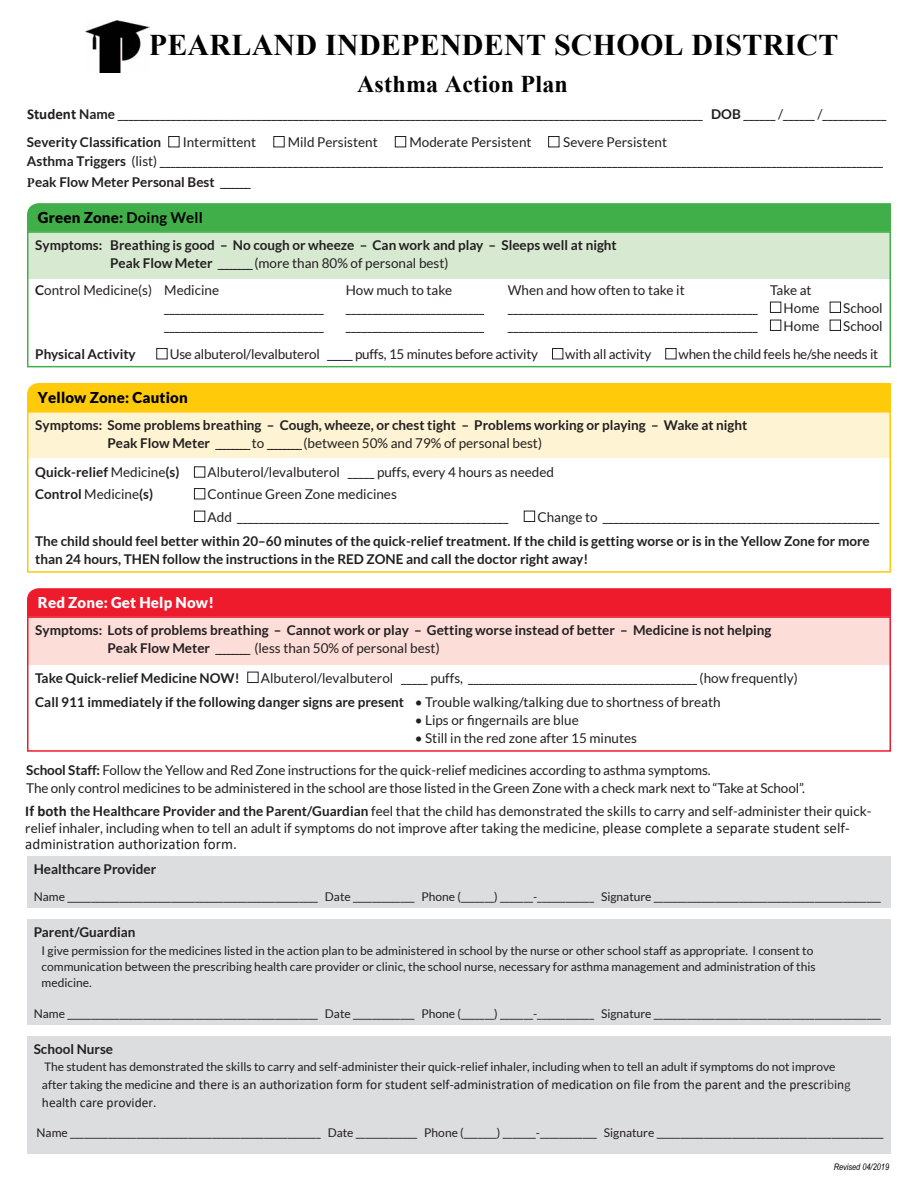
<style>
.page{position:relative;width:918px;height:1188px;background:#fff}
.page>*{position:absolute;margin:0;border:0;box-sizing:border-box;transform-origin:0 0}
.t1{font:700 30px "Times New Roman";letter-spacing:.01em;color:#000}
.t2{font:700 24px "Times New Roman";letter-spacing:.01em;color:#000}
.t3{font:900 15px "Lato";letter-spacing:.01em;color:#000}
.t4{font:15px "Calibri";color:#231f20}
.t5{font:900 15px "Lato";letter-spacing:.01em;color:#fff}
.body{font:13.5px/19.6px "Lato";color:#231f20}
.body-2{font:700 13.5px/18px "Lato";color:#231f20}
.t6{font:13.5px/18px "Calibri";color:#231f20}
.t7{font:12px/16.4px "Lato";color:#231f20}
.t8{font:italic 9px "Arial Narrow";color:#000}
.s1{font-family:"Calibri";font-weight:700;font-size:15px}
.s2{font-weight:700}
.s3{font-family:"Minion Pro";font-weight:700}
.s4{font-weight:400}
.s5{font-family:"Minion Pro"}
.s6{font-family:"Calibri";font-size:15px}
.s7{font-family:"Calibri"}
.s8{font-family:"Calibri";font-size:13.5px}
.s9{font-family:"Lato";font-size:12px}
.s10{font-weight:300}
</style>
<div class="page">
<div style="left:169px;top:136px;width:10px;height:11px;border:1px solid #231f20"></div>
<div style="left:274px;top:136px;width:10px;height:11px;border:1px solid #231f20"></div>
<div style="left:395px;top:136px;width:11px;height:11px;border:1px solid #231f20"></div>
<div style="left:548px;top:136px;width:11px;height:11px;border:1px solid #231f20"></div>
<div style="left:27px;top:1036px;width:864px;height:118px;background:#dcdddf"></div>
<div style="left:27px;top:919px;width:864px;height:106px;background:#dcdddf"></div>
<div style="left:27px;top:856px;width:864px;height:52px;background:#dcdddf"></div>
<div style="left:28px;top:232px;width:862px;height:47px;background:#d8e9d2"></div>
<div style="left:27px;top:203px;width:864px;height:28px;background:#40ae49"></div>
<div style="left:770px;top:302px;width:11px;height:11px;border:1px solid #231f20"></div>
<div style="left:830px;top:302px;width:11px;height:11px;border:1px solid #231f20"></div>
<div style="left:770px;top:320px;width:11px;height:11px;border:1px solid #231f20"></div>
<div style="left:830px;top:320px;width:11px;height:11px;border:1px solid #231f20"></div>
<div style="left:157px;top:348px;width:10px;height:11px;border:1px solid #231f20"></div>
<div style="left:552px;top:348px;width:11px;height:11px;border:1px solid #231f20"></div>
<div style="left:666px;top:348px;width:10px;height:11px;border:1px solid #231f20"></div>
<div style="left:27px;top:231px;width:864px;height:136px;border:2px solid #40ae49"></div>
<div style="left:28px;top:617px;width:863px;height:47px;background:#fcddd8"></div>
<div style="left:27px;top:588px;width:864px;height:28px;background:#ee1b2c"></div>
<div style="left:248px;top:672px;width:10px;height:11px;border:1px solid #231f20"></div>
<div style="left:27px;top:616px;width:864px;height:136px;border:2px solid #ee1b2c"></div>
<div style="left:28px;top:410px;width:863px;height:47px;background:#fef3d2"></div>
<div style="left:27px;top:383px;width:864px;height:28px;background:#feca0a"></div>
<div style="left:194px;top:467px;width:11px;height:10px;border:1px solid #231f20"></div>
<div style="left:194px;top:488px;width:11px;height:11px;border:1px solid #231f20"></div>
<div style="left:194px;top:511px;width:11px;height:11px;border:1px solid #231f20"></div>
<div style="left:524px;top:511px;width:11px;height:11px;border:1px solid #231f20"></div>
<div style="left:27px;top:411px;width:864px;height:162px;border:2px solid #feca0a"></div>
<img style="left:85px;top:21px;width:64px;height:52px">
<p class="t1" style="left:149px;top:24px;width:691px">PEARLAND INDEPENDENT SCHOOL DISTRICT</p>
<p class="t2" style="left:357px;top:66px;width:212px">Asthma Action Plan</p>
<p class="body" style="left:27px;top:104px;width:861px"><span class="s1">Student</span> <span class="s2">Name</span> ______________________________________________________________________________________________________________ <span class="s2">DOB</span> ______ /______ /____________</p>
<p class="body-2" style="left:27px;top:133px;width:136px">Severity Classification</p>
<p class="body" style="left:183px;top:132px;width:75px">Intermittent</p>
<p class="body" style="left:288px;top:132px;width:92px">Mild Persistent</p>
<p class="body" style="left:409px;top:132px;width:124px">Moderate Persistent</p>
<p class="body" style="left:27px;top:132px;width:858px;text-indent:536px">Severe Persistent<br><span class="s2">Asthma Triggers</span> (list) ________________________________________________________________________________________________________________________________________<br><span class="s3">P</span><span class="s2">eak Flow Meter Personal Best</span> _______</p>
<p class="t3" style="left:38px;top:209px;width:166px">Green Zone: <span class="s2">Doing Well</span></p>
<p class="body-2" style="left:110px;top:236px;width:508px;text-indent:-75px">Symptoms: Breathing is good – No cough or wheeze – Can work and play – Sleeps well at night<br>Peak Flow Meter <span class="s4">________ (more than 80% of personal best)</span></p>
<p class="body" style="left:35px;top:280px;width:185px"><span class="s2">C</span>ontrol Medicine(s) Medicine</p>
<p class="body" style="left:346px;top:280px;width:108px">How much to take</p>
<p class="body" style="left:508px;top:280px;width:179px">When and how often to take it</p>
<p class="body" style="left:770px;top:280px;width:43px">Take at</p>
<p class="body" style="left:164px;top:298px;width:161px">______________________________</p>
<p class="body" style="left:346px;top:298px;width:140px">__________________________</p>
<p class="body" style="left:508px;top:298px;width:251px">_______________________________________________</p>
<p class="body" style="left:784px;top:298px;width:37px">Home</p>
<p class="body" style="left:843px;top:298px;width:41px">School</p>
<p class="body" style="left:164px;top:316px;width:161px">______________________________</p>
<p class="body" style="left:346px;top:316px;width:140px">__________________________</p>
<p class="body" style="left:508px;top:316px;width:251px">_______________________________________________</p>
<p class="body" style="left:784px;top:316px;width:37px">Home</p>
<p class="body" style="left:843px;top:316px;width:41px">School</p>
<p class="body-2" style="left:35px;top:345px;width:102px">Physical Activity</p>
<p class="body" style="left:170px;top:344px;width:370px">Use albuterol/levalbuterol _____ puffs, 15 minutes before activity</p>
<p class="body" style="left:565px;top:344px;width:88px">with all activity</p>
<p class="body" style="left:679px;top:344px;width:201px">when the child feels he/she needs it</p>
<p class="t3" style="left:38px;top:389px;width:151px">Yellow Zone: Caution</p>
<p class="body-2" style="left:108px;top:416px;width:641px;text-indent:-72px">Symptoms: Some problems breathing – Cough, wheeze, or chest tight – Problems working or playing – Wake at night<br>Peak Flow Meter <span class="s4">________ to ________ (between 50% and 79% of personal best)</span></p>
<p class="body-2" style="left:35px;top:463px;width:146px">Quick-relief <span class="s4">Medicine</span>(s)</p>
<p class="body" style="left:208px;top:463px;width:348px">Albuterol/levalbuterol _____ puffs, every 4 hours as needed</p>
<p class="body-2" style="left:35px;top:485px;width:119px">Control <span class="s4">Medicine</span>(s)</p>
<p class="body" style="left:208px;top:483px;width:302px;line-height:22.5px">Continue Green Zone medicines<br>Add ___________________________________________________</p>
<p class="body" style="left:537px;top:507px;width:344px">Change to ____________________________________________________</p>
<p class="body-2" style="left:35px;top:532px;width:836px">The child should feel better within 20–60 minutes of the quick-relief treatment. If the child is getting worse or is in the Yellow Zone for more than 24 hours, THEN follow the instructions in the RED ZONE and call the doctor right away!</p>
<p class="t5" style="left:38px;top:594px;width:178px">Red Zone: Get Help Now!</p>
<p class="body-2" style="left:108px;top:621px;width:665px;text-indent:-72px">Symptoms: Lots of problems breathing – Cannot work or play – Getting worse instead of better – Medicine is not helping<br>Peak Flow Meter <span class="s4">________ (less than 50% of personal best)</span></p>
<p class="body-2" style="left:35px;top:669px;width:206px">Take Quick-relief Medicine NOW!</p>
<p class="body" style="left:261px;top:668px;width:538px">Albuterol/levalbuterol _____ puffs, ___________________________________________ (how frequently)</p>
<p class="body-2" style="left:35px;top:693px;width:687px">Call 911 immediately if the following danger signs are present <span class="s4">• Trouble walking/talking due to shortness of breath</span></p>
<p class="body" style="left:415px;top:711px;width:166px">• Lips or fingernails are blue</p>
<p class="body" style="left:415px;top:729px;width:224px">• Still in the red zone after 15 minutes</p>
<p class="body" style="left:26px;top:761px;width:780px;line-height:18px"><span class="s2">School Staff:</span> Follow the Yellow and Red Zone instructions for the quick-relief medicines according to asthma symptoms.<br>The only control medicines to be administered in the school are those listed in the Green Zone with a check mark next to “Take at School”.</p>
<p class="body" style="left:25px;top:803px;width:848px;line-height:16.6px"><span class="s1">If both</span> <span class="s2">the Healthcare Provider and the Parent/Guardian</span> feel that the child has demonstrated the skills to carry and self-administer their quick&shy;relief inhaler, including when to tell an adult if symptoms do not improve after taking the medicine<span class="s5">,</span> <span class="s6">please complete a separate student self-</span></p>
<p class="t4" style="left:25px;top:834px;width:213px">administration authorization form.</p>
<p class="body-2" style="left:34px;top:860px;width:124px">Healthcare Provider</p>
<p class="t7" style="left:34px;top:888px;width:849px">Name _____________________________________________________ Date _____________ Phone (_______) _______-____________ Signature ________________________________________________</p>
<p class="body-2" style="left:34px;top:923px;width:103px">Parent/Guardian</p>
<p class="t7" style="left:42px;top:942px;width:776px">I give permission for the medicines listed in the action plan to be administered in school by the nurse or other school staff as appropriate. I consent to communication between the prescribing health care provider or clinic, the school nurse, <span class="s7">n</span>ecessary for asthma management and administration of this medicine.</p>
<p class="t7" style="left:34px;top:1005px;width:849px">Name _____________________________________________________ Date _____________ Phone (_______) _______-____________ Signature ________________________________________________</p>
<p class="body-2" style="left:34px;top:1040px;width:81px">School Nurse</p>
<p class="t7" style="left:45px;top:1058px;width:792px"><span class="s8">T</span>he student has demonstrated the skills to carry and self-administer their quick-relief inhaler, including when to tell an adult if symptoms do not improve</p>
<p class="t6" style="left:42px;top:1075px;width:810px"><span class="s9">after taking the medicine</span> and there is an authorization form for student self-administration of medication on file from the parent and the prescri<span class="s10">b</span>in<span class="s10">g </span>health care provider.</p>
<p class="t7" style="left:37px;top:1124px;width:849px">Name _____________________________________________________ Date _____________ Phone (_______) _______-____________ Signature ________________________________________________</p>
<p class="t8" style="left:834px;top:1161px;width:57px">Revised 04/2019</p>
</div>
